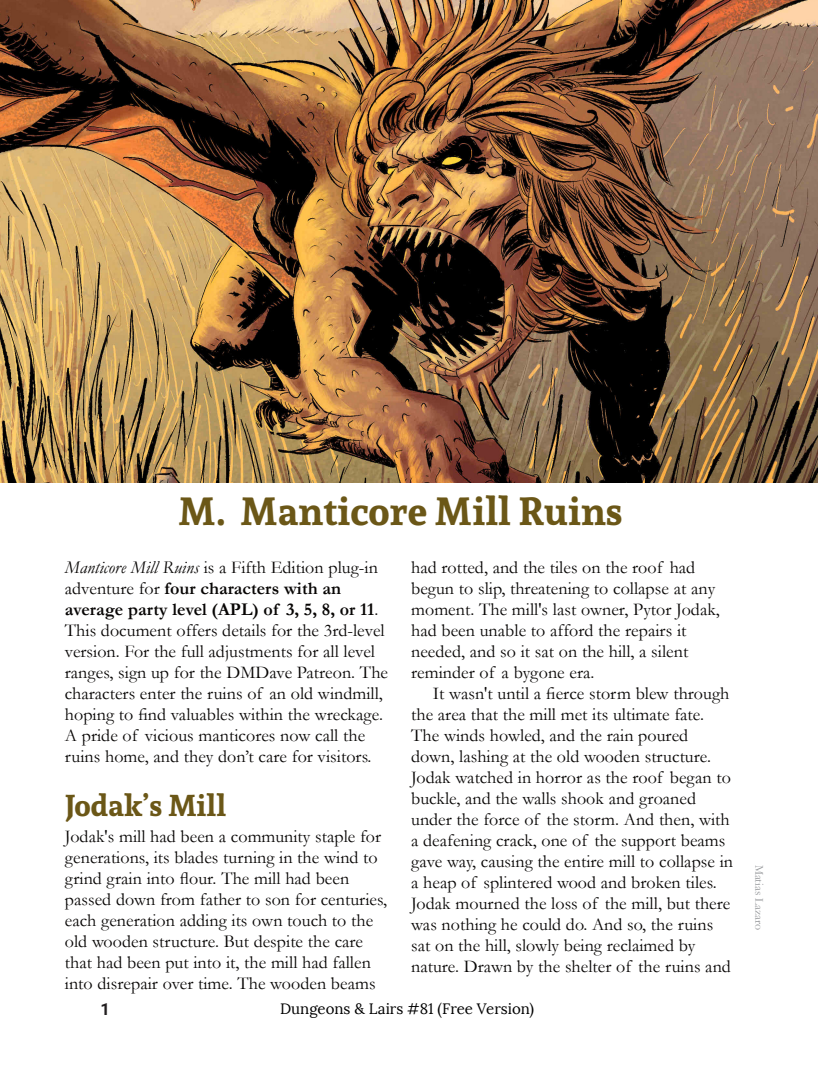
<style>
.page{position:relative;width:818px;height:1074px;background:#fff}
.page>*{position:absolute;margin:0;border:0;box-sizing:border-box;transform-origin:0 0}
.t1{font:700 39px "Andada";color:#6b5717}
.t2{font:700 30px "Andada";color:#6b5717}
.t3{font:18px/21px "Garamond";color:#070504}
.t4{font:700 16.5px "Roboto";color:#231f20}
.t5{font:15px "Lora";color:#000}
.t6{font:12px "Garamond";color:#939598}
.s1{font-style:italic}
.s2{font-weight:700}
</style>
<div class="page">
<img style="left:0;top:0;width:817px;height:483px">
<h1 class="t1" style="left:178px;top:484px;width:446px">M. Manticore Mill Ruins</h1>
<p class="t3" style="left:65px;top:559px;width:324px"><span class="s1">Manticore Mill Ruins</span> is a Fifth Edition plug-in adventure for <span class="s2">four characters with an average party level (APL) of 3, 5, 8, or 11</span>.<br>This document offers details for the 3rd-level version. For the full adjustments for all level ranges, sign up for the DMDave Patreon. The characters enter the ruins of an old windmill, hoping to find valuables within the wreckage.<br>A pride of vicious manticores now call the ruins home, and they don’t care for visitors.</p>
<h2 class="t2" style="left:65px;top:785px;width:163px">Jodak’s Mill</h2>
<p class="t3" style="left:65px;top:827px;width:323px">Jodak's mill had been a community staple for generations, its blades turning in the wind to grind grain into flour. The mill had been passed down from father to son for centuries, each generation adding its own touch to the old wooden structure. But despite the care that had been put into it, the mill had fallen into disrepair over time. The wooden beams</p>
<p class="t3" style="left:411px;top:559px;width:310px">had rotted, and the tiles on the roof had begun to slip, threatening to collapse at any moment. The mill's last owner, Pytor Jodak, had been unable to afford the repairs it needed, and so it sat on the hill, a silent reminder of a bygone era.</p>
<p class="t3" style="left:411px;top:685px;width:323px;text-indent:22px">It wasn't until a fierce storm blew through the area that the mill met its ultimate fate.<br>The winds howled, and the rain poured down, lashing at the old wooden structure.<br>Jodak watched in horror as the roof began to buckle, and the walls shook and groaned under the force of the storm. And then, with a deafening crack, one of the support beams gave way, causing the entire mill to collapse in a heap of splintered wood and broken tiles.<br>Jodak mourned the loss of the mill, but there was nothing he could do. And so, the ruins sat on the hill, slowly being reclaimed by nature. Drawn by the shelter of the ruins and</p>
<p class="t4" style="left:100px;top:1002px;width:11px">1</p>
<p class="t5" style="left:280px;top:1000px;width:255px">Dungeons &amp; Lairs #81 (Free Version)</p>
<p class="t6" style="left:762px;top:864px;width:67px;rotate:90deg">Matias Lazaro</p>
</div>
